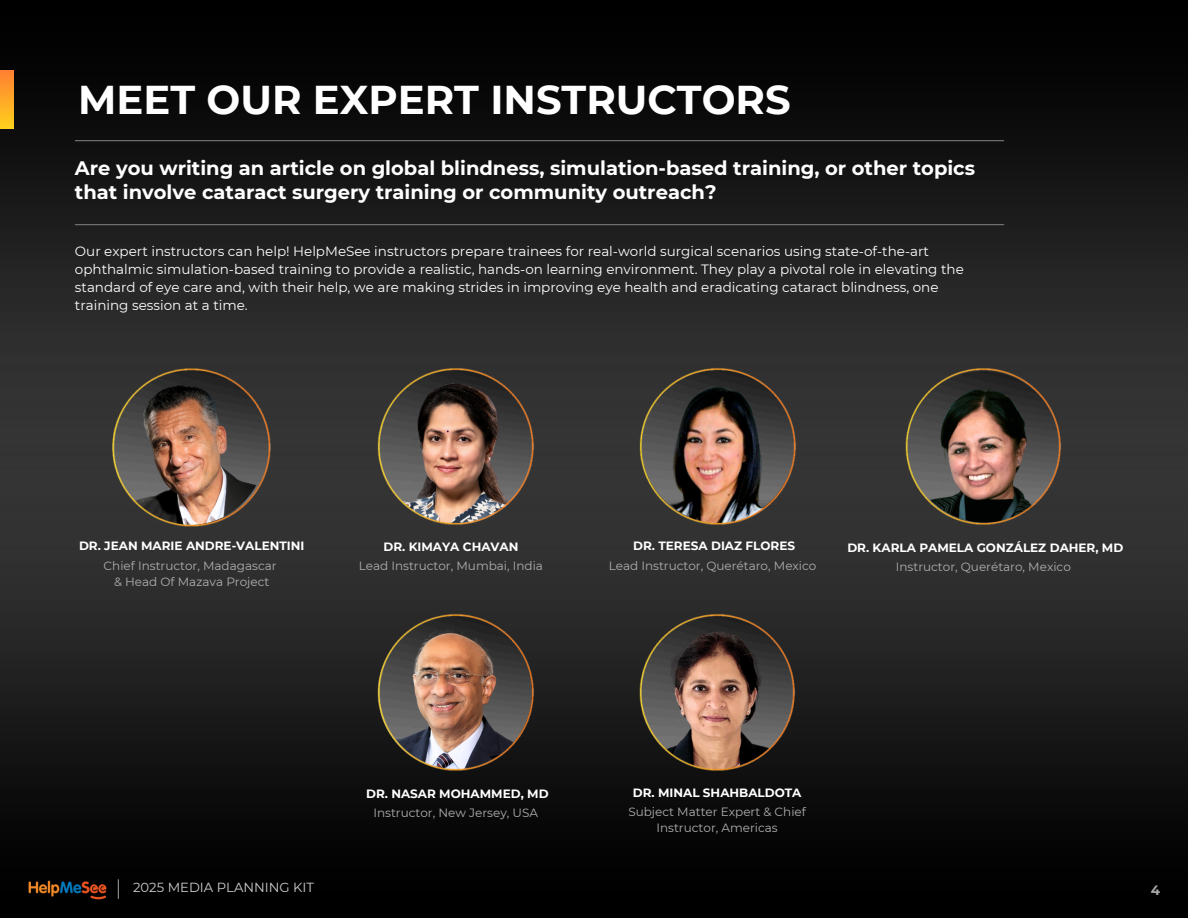
<style>
.page{position:relative;width:1188px;height:918px;background:#fff}
.page>*{position:absolute;margin:0;border:0;box-sizing:border-box;transform-origin:0 0}
.t1{font:700 40.2px "Montserrat";color:#fff}
.t2{font:700 19.5px/23.7px "Montserrat";color:#fff}
.t3{font:13.5px/18px "Montserrat";color:#fff}
.t4{font:700 13.5px "Montserrat";color:#a8a8a8}
.t5{font:13.2px "Montserrat";color:#cfcfcf}
.t6{font:12px/16px "Montserrat";color:#afafaf;text-align:center}
.t7{font:700 12px "Montserrat";color:#fff}
</style>
<div class="page">
<img style="left:0;top:0;width:1188px;height:295px">
<img style="left:0;top:295px;width:1188px;height:623px">
<svg style="left:0;top:71px;width:13px;height:57px"></svg>
<hr style="left:75px;top:140px;width:929px;height:1px;background:#777">
<hr style="left:75px;top:224px;width:929px;height:1px;background:#777">
<img style="left:28px;top:880px;width:78px;height:19px">
<svg style="left:118px;top:879px;width:1px;height:20px"></svg>
<img style="left:88px;top:354px;width:198px;height:177px">
<img style="left:617px;top:354px;width:194px;height:189px">
<img style="left:354px;top:600px;width:195px;height:189px">
<img style="left:882px;top:354px;width:195px;height:189px">
<img style="left:355px;top:354px;width:194px;height:189px">
<img style="left:616px;top:600px;width:195px;height:189px">
<h5 class="t1" style="left:78px;top:75px;width:714px">MEET OUR EXPERT INSTRUCTORS</h5>
<p class="t2" style="left:75px;top:157px;width:902px">Are you writing an article on global blindness, simulation-based training, or other topics that involve cataract surgery training or community outreach?</p>
<p class="t3" style="left:75px;top:242px;width:890px">Our expert instructors can help! HelpMeSee instructors prepare trainees for real-world surgical scenarios using state-of-the-art ophthalmic simulation-based training to provide a realistic, hands-on learning environment. They play a pivotal role in elevating the standard of eye care and, with their help, we are making strides in improving eye health and eradicating cataract blindness, one training session at a time.</p>
<p class="t7" style="left:79px;top:539px;width:227px">DR. JEAN MARIE ANDRE-VALENTINI</p>
<p class="t6" style="left:104px;top:558px;width:175px">Chief Instructor, Madagascar</p>
<p class="t6" style="left:114px;top:574px;width:157px">&amp; Head Of Mazava Project</p>
<p class="t7" style="left:383px;top:539px;width:136px">DR. KIMAYA CHAVAN</p>
<h5 class="t6" style="left:359px;top:558px;width:186px">Lead Instructor, Mumbai, India</h5>
<h2 class="t7" style="left:633px;top:539px;width:163px">DR. TERESA DIAZ FLORES</h2>
<p class="t6" style="left:609px;top:558px;width:209px">Lead Instructor, Querétaro, Mexico</p>
<p class="t7" style="left:847px;top:540px;width:277px">DR. KARLA PAMELA GONZÁLEZ DAHER, MD</p>
<p class="t6" style="left:896px;top:559px;width:177px">Instructor, Querétaro, Mexico</p>
<p class="t7" style="left:366px;top:786px;width:184px">DR. NASAR MOHAMMED, MD</p>
<p class="t6" style="left:373px;top:805px;width:166px">Instructor, New Jersey, USA</p>
<p class="t7" style="left:633px;top:785px;width:170px">DR. MINAL SHAHBALDOTA</p>
<p class="t6" style="left:628px;top:804px;width:179px">Subject Matter Expert &amp; Chief<br>Instructor, Americas</p>
<p class="t5" style="left:133px;top:879px;width:183px">2025 MEDIA PLANNING KIT</p>
<p class="t4" style="left:1151px;top:882px;width:11px">4</p>
</div>
